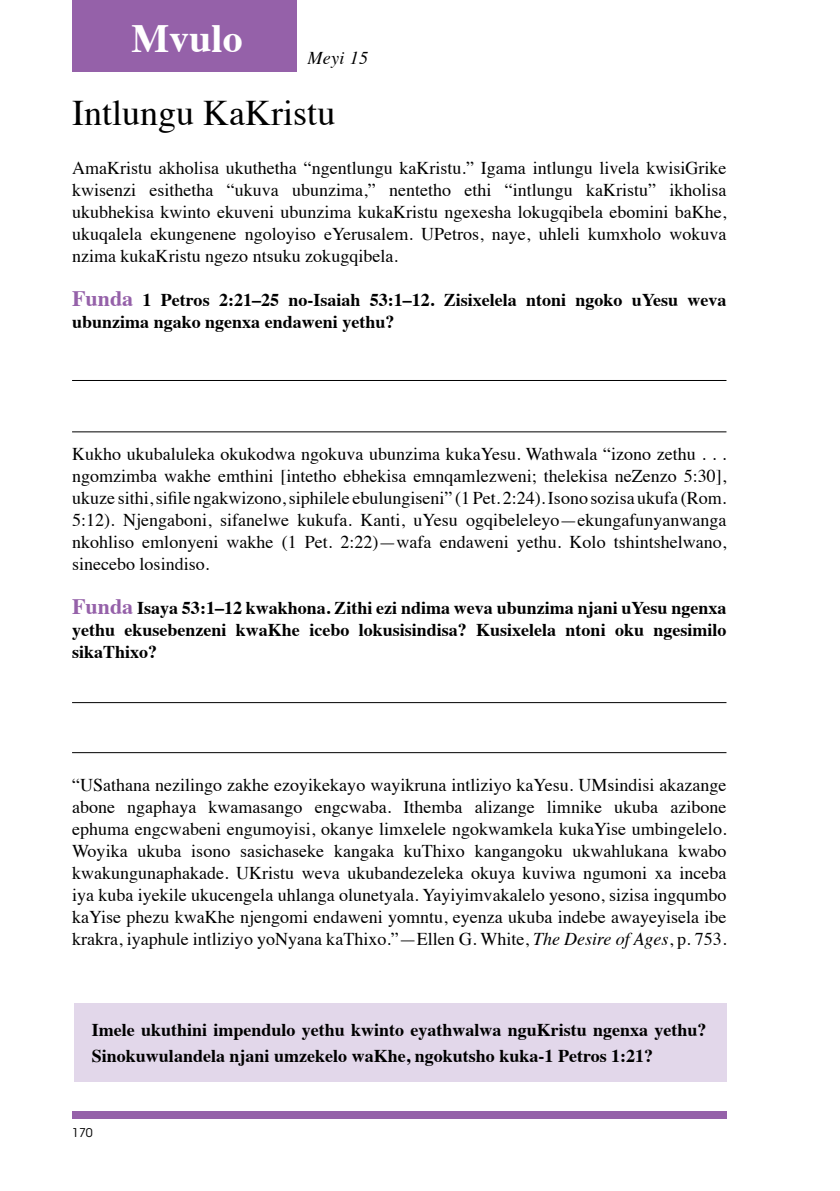
<style>
.page{position:relative;width:840px;height:1191px;background:#fff}
.page>*{position:absolute;margin:0;border:0;box-sizing:border-box;transform-origin:0 0}
.t1{font:700 40px "Times";color:#fff}
.t2{font:36px "Times";color:#000}
.t3{font:18px/22px "Times";color:#000;text-align:justify}
.t4{font:700 18px/22px "Times";color:#000}
.t5{font:italic 18px "Times";letter-spacing:.02em;color:#000}
.t6{font:12px "ITC Avant Garde Std";color:#000}
.s1{font-size:22px;color:#9561a9}
.s2{font-style:italic}
</style>
<div class="page">
<div style="left:72px;top:1111px;width:654px;height:8px;background:#9561a9"></div>
<div style="left:74px;top:1003px;width:652px;height:79px;background:#e2d7ea"></div>
<div style="left:72px;top:0;width:225px;height:71px;background:#9561a9"></div>
<hr style="left:72px;top:752px;width:654px;height:1px;background:#000">
<hr style="left:72px;top:380px;width:654px;height:1px;background:#000">
<hr style="left:72px;top:431px;width:654px;height:1px;background:#000">
<hr style="left:72px;top:702px;width:654px;height:1px;background:#000">
<h1 class="t1" style="left:131px;top:0;width:113px">Mvulo</h1>
<p class="t5" style="left:307px;top:42px;width:62px">Meyi 15</p>
<h2 class="t2" style="left:72px;top:80px;width:264px">Intlungu KaKristu</h2>
<p class="t3" style="left:72px;top:156px;width:655px">AmaKristu akholisa ukuthetha “ngentlungu kaKristu.” Igama intlungu livela kwisiGrike kwisenzi esithetha “ukuva ubunzima,” nentetho ethi “intlungu kaKristu” ikholisa ukubhekisa kwinto ekuveni ubunzima kukaKristu ngexesha lokugqibela ebomini baKhe, ukuqalela ekungenene ngoloyiso eYerusalem. UPetros, naye, uhleli kumxholo wokuva nzima kukaKristu ngezo ntsuku zokugqibela.</p>
<p class="t4" style="left:72px;top:287px;width:655px"><span class="s1">Funda</span> 1 Petros 2:21–25 no-Isaiah 53:1–12. Zisixelela ntoni ngoko uYesu weva ubunzima ngako ngenxa endaweni yethu?</p>
<p class="t3" style="left:72px;top:442px;width:655px">Kukho ukubaluleka okukodwa ngokuva ubunzima kukaYesu. Wathwala “izono zethu . . . ngomzimba wakhe emthini [intetho ebhekisa emnqamlezweni; thelekisa neZenzo 5:30], ukuze sithi, sifile ngakwizono, siphilele ebulungiseni” (1 Pet. 2:24). Isono sozisa ukufa (Rom.<br>5:12). Njengaboni, sifanelwe kukufa. Kanti, uYesu ogqibeleleyo—ekungafunyanwanga nkohliso emlonyeni wakhe (1 Pet. 2:22)—wafa endaweni yethu. Kolo tshintshelwano, sinecebo losindiso.</p>
<p class="t4" style="left:72px;top:595px;width:655px;text-align:justify"><span class="s1">Funda</span> Isaya 53:1–12 kwakhona. Zithi ezi ndima weva ubunzima njani uYesu ngenxa yethu ekusebenzeni kwaKhe icebo lokusisindisa? Kusixelela ntoni oku ngesimilo sikaThixo?</p>
<p class="t3" style="left:72px;top:772px;width:655px">“USathana nezilingo zakhe ezoyikekayo wayikruna intliziyo kaYesu. UMsindisi akazange abone ngaphaya kwamasango engcwaba. Ithemba alizange limnike ukuba azibone ephuma engcwabeni engumoyisi, okanye limxelele ngokwamkela kukaYise umbingelelo.<br>Woyika ukuba isono sasichaseke kangaka kuThixo kangangoku ukwahlukana kwabo kwakungunaphakade. UKristu weva ukubandezeleka okuya kuviwa ngumoni xa inceba iya kuba iyekile ukucengela uhlanga olunetyala. Yayiyimvakalelo yesono, sizisa ingqumbo kaYise phezu kwaKhe njengomi endaweni yomntu, eyenza ukuba indebe awayeyisela ibe krakra, iyaphule intliziyo yoNyana kaThixo.”—Ellen G. White, <span class="s2">The Desire of Ages</span>, p. 753.</p>
<p class="t4" style="left:92px;top:1015px;width:615px;line-height:26px">Imele ukuthini impendulo yethu kwinto eyathwalwa nguKristu ngenxa yethu?<br>Sinokuwulandela njani umzekelo waKhe, ngokutsho kuka-1 Petros 1:21?</p>
<p class="t6" style="left:72px;top:1125px;width:22px">170</p>
</div>
